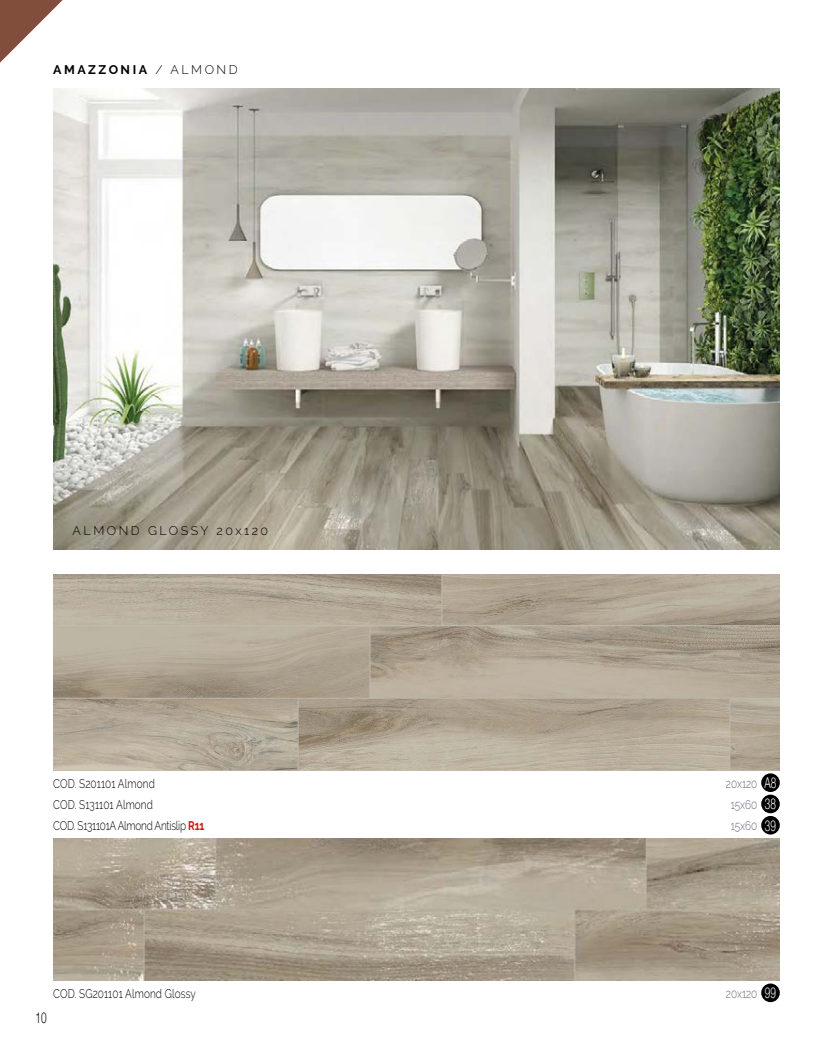
<style>
.page{position:relative;width:833px;height:1053px;background:#fff}
.page>*{position:absolute;margin:0;border:0;box-sizing:border-box;transform-origin:0 0}
.t1{font:300 15px "Helvetica Neue";color:#000;scale:.67 1}
.t2{font:300 12.5px "Raleway";letter-spacing:.01em;color:#000;scale:.8 1}
.t3{font:300 12.5px "Raleway";color:#666a75;scale:.8 1}
.t4{font:300 12.5px "Raleway";letter-spacing:-.025em;color:#000;scale:.8 1}
.t5{font:300 12.5px "Raleway";letter-spacing:.2em;color:#000}
.t6{font:700 12.5px "Raleway";letter-spacing:.2em;color:#000}
.s1{font-weight:300}
.s2{font-family:"Helvetica Neue";font-size:15px;color:#fff}
.s3{font-weight:700;color:#cd171a}
</style>
<div class="page">
<img style="left:53px;top:89px;width:727px;height:460px">
<img style="left:53px;top:574px;width:727px;height:196px">
<div style="left:761px;top:773px;width:19px;height:19px;background:#000;border-radius:50%"></div>
<div style="left:761px;top:794px;width:19px;height:19px;background:#000;border-radius:50%"></div>
<div style="left:761px;top:815px;width:19px;height:19px;background:#000;border-radius:50%"></div>
<img style="left:53px;top:838px;width:727px;height:142px">
<div style="left:761px;top:983px;width:19px;height:19px;background:#000;border-radius:50%"></div>
<svg style="left:0;top:0;width:63px;height:63px"></svg>
<p class="t6" style="left:53px;top:63px;width:186px">AMAZZONIA <span class="s1">/ ALMOND</span></p>
<p class="t5" style="left:73px;top:523px;width:197px">ALMOND GLOSSY 20x120</p>
<p class="t2" style="left:53px;top:776px;width:129px">COD. S201101 Almond</p>
<p class="t3" style="left:726px;top:776px;width:65px">20x120 <span class="s2">A8</span></p>
<p class="t2" style="left:53px;top:797px;width:126px">COD. S131101 Almond</p>
<p class="t3" style="left:731px;top:797px;width:58px">15x60 <span class="s2">38</span></p>
<p class="t4" style="left:53px;top:818px;width:190px">COD. S131101A Almond Antislip <span class="s3">R11</span></p>
<p class="t3" style="left:731px;top:818px;width:58px">15x60 <span class="s2">39</span></p>
<p class="t2" style="left:53px;top:986px;width:180px">COD. SG201101 Almond Glossy</p>
<p class="t3" style="left:726px;top:986px;width:64px">20x120 <span class="s2">99</span></p>
<p class="t1" style="left:35px;top:1005px;width:18px">10</p>
</div>
